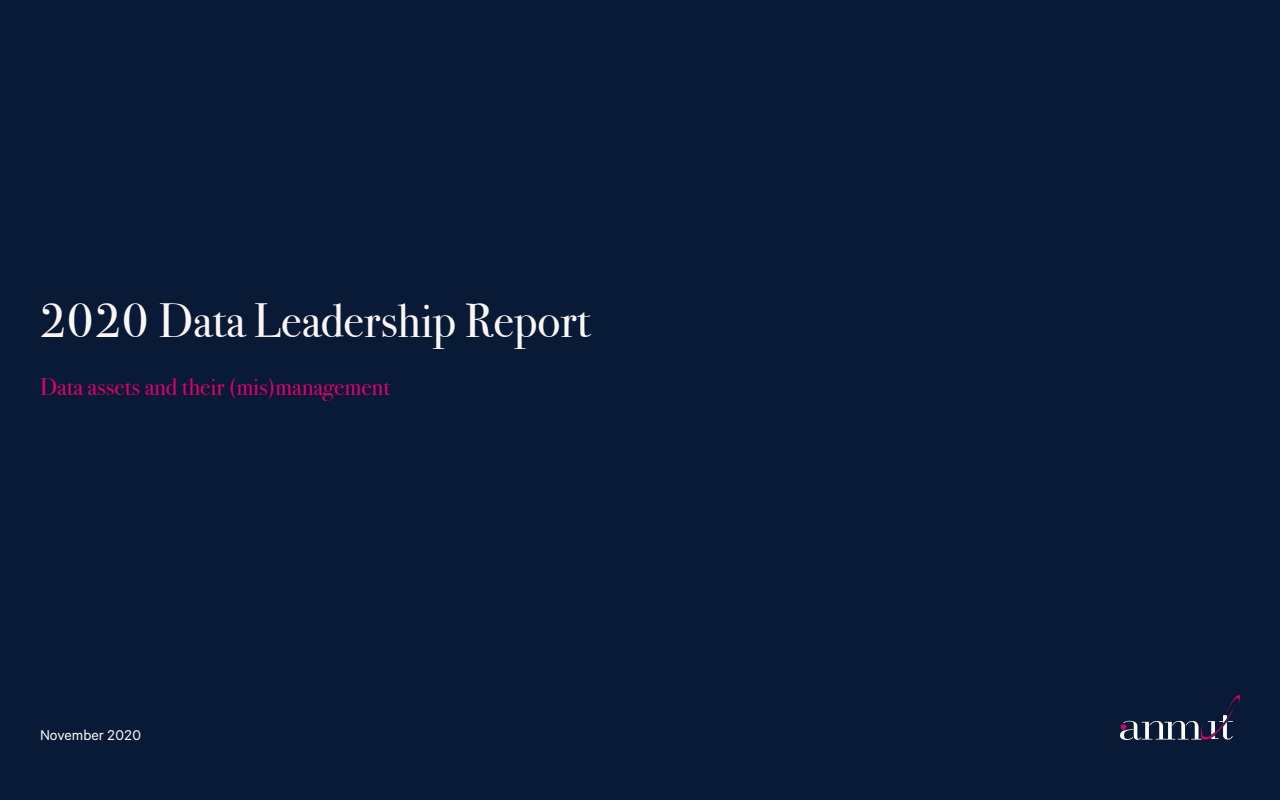
<style>
.page{position:relative;width:1280px;height:800px;background:#081a36}
.page>*{position:absolute;margin:0;border:0;box-sizing:border-box;transform-origin:0 0}
.t1{font:48px "Bodoni Svty Two ITCTT";color:#fbf6f5}
.t2{font:24px "Bodoni Svty Two ITCTT";color:#e0006d}
.t3{font:16px "Calibre";color:#fbf6f5}
</style>
<div class="page">
<svg style="left:1120px;top:695px;width:120px;height:45px"></svg>
<h1 class="t1" style="left:40px;top:281px;width:552px">2020 Data Leadership Report</h1>
<p class="t2" style="left:40px;top:367px;width:352px">Data assets and their (mis)management</p>
<p class="t3" style="left:40px;top:726px;width:103px">November 2020</p>
</div>
